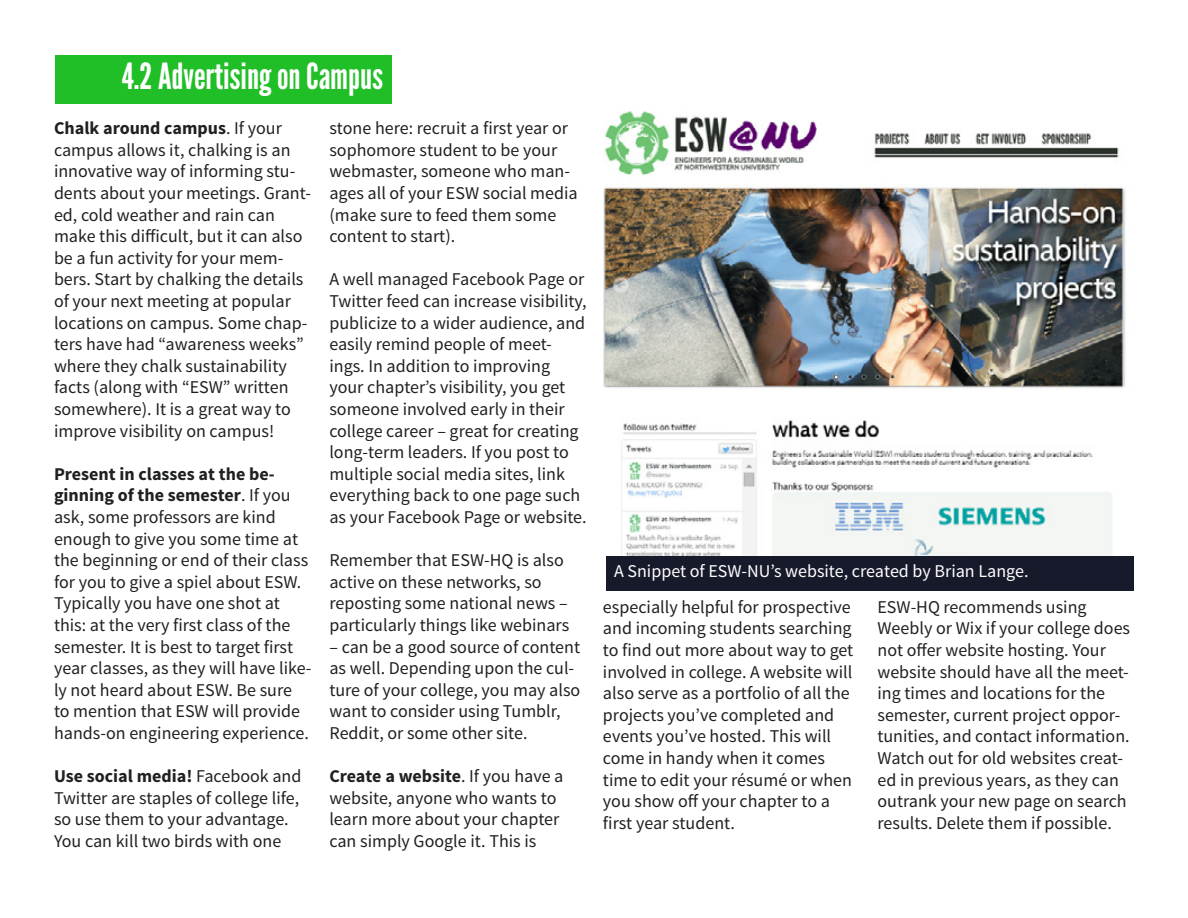
<style>
.page{position:relative;width:1188px;height:918px;background:#fff}
.page>*{position:absolute;margin:0;border:0;box-sizing:border-box;transform-origin:0 0}
.t1{font:36px "League Gothic";color:#fff}
.t2{font:18px/21.6px "Source Sans Pro";color:#1f2120}
.t3{font:18px "Source Sans Pro";color:#fff}
.s1{font-weight:700}
</style>
<div class="page">
<div style="left:55px;top:55px;width:337px;height:49px;background:#21bf27"></div>
<img style="left:603px;top:111px;width:522px;height:451px">
<div style="left:607px;top:556px;width:527px;height:34px;background:#171a2b"></div>
<h1 class="t1" style="left:122px;top:55px;width:263px">4.2 Advertising on Campus</h1>
<p class="t2" style="left:54px;top:118px;width:259px"><span class="s1">Chalk around campus</span>. If your campus allows it, chalking is an innovative way of informing stu&shy;dents about your meetings. Grant&shy;ed, cold weather and rain can make this difficult, but it can also be a fun activity for your mem&shy;bers. Start by chalking the details of your next meeting at popular locations on campus. Some chap&shy;ters have had “awareness weeks” where they chalk sustainability facts (along with “ESW” written somewhere). It is a great way to improve visibility on campus!</p>
<p class="t2" style="left:54px;top:463px;width:259px"><span class="s1">Present in classes at the be&shy;ginning of the semester</span>. If you ask, some professors are kind enough to give you some time at the beginning or end of their class for you to give a spiel about ESW.<br>Typically you have one shot at this: at the very first class of the semester. It is best to target first year classes, as they will have like&shy;ly not heard about ESW. Be sure to mention that ESW will provide hands-on engineering experience.</p>
<p class="t2" style="left:54px;top:766px;width:249px"><span class="s1">Use social media!</span> Facebook and<br>Twitter are staples of college life, so use them to your advantage.<br>You can kill two birds with one</p>
<p class="t2" style="left:329px;top:118px;width:250px">stone here: recruit a first year or sophomore student to be your webmaster, someone who man&shy;ages all of your ESW social media (make sure to feed them some content to start).</p>
<p class="t2" style="left:329px;top:269px;width:259px">A well managed Facebook Page or Twitter feed can increase visibility, publicize to a wider audience, and easily remind people of meet&shy;ings. In addition to improving your chapter’s visibility, you get someone involved early in their college career – great for creating long-term leaders. If you post to multiple social media sites, link everything back to one page such as your Facebook Page or website.</p>
<p class="t2" style="left:329px;top:550px;width:241px">Remember that ESW-HQ is also active on these networks, so reposting some national news – particularly things like webinars</p>
<p class="t2" style="left:329px;top:636px;width:252px">– can be a good source of content as well. Depending upon the cul&shy;ture of your college, you may also want to consider using Tumblr,<br>Reddit, or some other site.</p>
<p class="t2" style="left:329px;top:766px;width:236px"><span class="s1">Create a website</span>. If you have a website, anyone who wants to learn more about your chapter can simply Google it. This is</p>
<p class="t3" style="left:614px;top:560px;width:416px">A Snippet of ESW-NU’s website, created by Brian Lange.</p>
<p class="t2" style="left:603px;top:596px;width:252px">especially helpful for prospective and incoming students searching to find out more about way to get involved in college. A website will also serve as a portfolio of all the projects you’ve completed and events you’ve hosted. This will come in handy when it comes time to edit your résumé or when you show off your chapter to a first year student.</p>
<p class="t2" style="left:877px;top:596px;width:254px">ESW-HQ recommends using<br>Weebly or Wix if your college does not offer website hosting. Your website should have all the meet&shy;ing times and locations for the semester, current project oppor&shy;tunities, and contact information.<br>Watch out for old websites creat&shy;ed in previous years, as they can outrank your new page on search results. Delete them if possible.</p>
</div>
